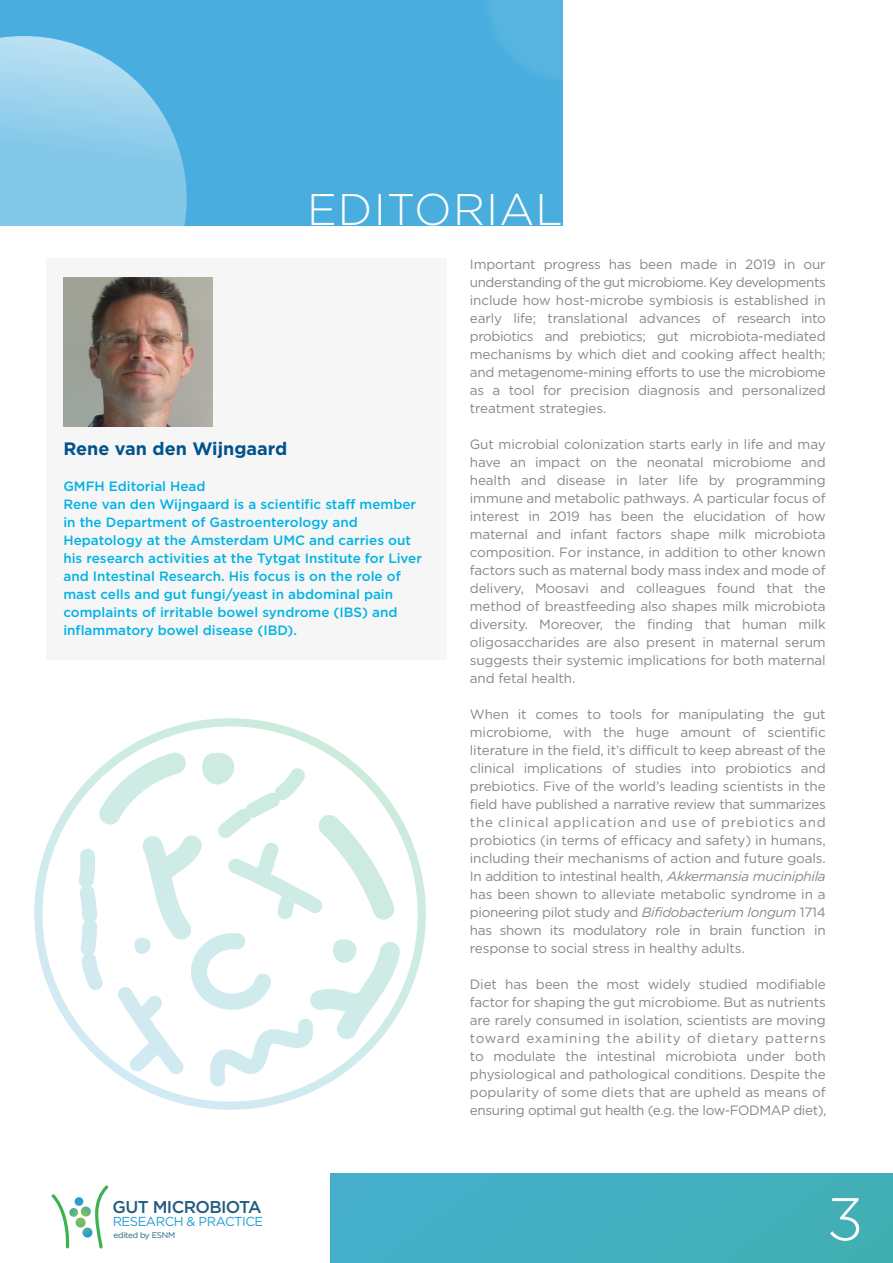
<style>
.page{position:relative;width:893px;height:1263px;background:#fff}
.page>*{position:absolute;margin:0;border:0;box-sizing:border-box;transform-origin:0 0}
.t1{font:300 60px "Gotham";color:#fff}
.t2{font:300 44.25px "Gotham";letter-spacing:.025em;color:#fff}
.t3{font:700 18px "Gotham";color:#00538a}
.t4{font:500 17.1px "Gotham";letter-spacing:-.035em;color:#255d82}
.t5{font:13.5px/18px "Gotham";letter-spacing:-.01em;color:#878787;text-align:justify}
.t6{font:500 13.5px/18px "Gotham";color:#00b3e4}
.t7{font:13.05px "Gotham";letter-spacing:-.035em;color:#269cd5}
.t8{font:8.25px "Gotham";letter-spacing:-.035em;color:#255d82}
.s1{font-style:italic}
</style>
<div class="page">
<div style="left:0;top:0;width:563px;height:225px;background:#49aedf"></div>
<div style="left:330px;top:1173px;width:563px;height:90px;background:#43afc0"></div>
<svg style="left:52px;top:1185px;width:56px;height:63px"></svg>
<img style="left:490px;top:0;width:73px;height:77px">
<svg style="left:0;top:36px;width:210px;height:190px"></svg>
<div style="left:46px;top:259px;width:400px;height:401px;background:#f6f6f6"></div>
<img style="left:63px;top:278px;width:150px;height:149px">
<svg style="left:34px;top:718px;width:392px;height:392px"></svg>
<svg style="left:78px;top:751px;width:323px;height:335px"></svg>
<h2 class="t2" style="left:307px;top:185px;width:257px">EDITORIAL</h2>
<p class="t5" style="left:470px;top:255px;width:357px">Important progress has been made in 2019 in our understanding of the gut microbiome. Key developments include how host-microbe symbiosis is established in early life; translational advances of research into probiotics and prebiotics; gut microbiota-mediated mechanisms by which diet and cooking affect health; and metagenome-mining efforts to use the microbiome as a tool for precision diagnosis and personalized treatment strategies.</p>
<p class="t5" style="left:470px;top:435px;width:357px">Gut microbial colonization starts early in life and may have an impact on the neonatal microbiome and health and disease in later life by programming immune and metabolic pathways. A particular focus of interest in 2019 has been the elucidation of how maternal and infant factors shape milk microbiota composition. For instance, in addition to other known factors such as maternal body mass index and mode of delivery, Moosavi and colleagues found that the method of breastfeeding also shapes milk microbiota diversity. Moreover, the finding that human milk oligosaccharides are also present in maternal serum suggests their systemic implications for both maternal and fetal health.</p>
<p class="t5" style="left:470px;top:705px;width:357px">When it comes to tools for manipulating the gut microbiome, with the huge amount of scientific literature in the field, it’s difficult to keep abreast of the clinical implications of studies into probiotics and prebiotics. Five of the world’s leading scientists in the field have published a narrative review that summarizes the clinical application and use of prebiotics and probiotics (in terms of efficacy and safety) in humans, including their mechanisms of action and future goals.<br>In addition to intestinal health, <span class="s1">Akkermansia muciniphila </span>has been shown to alleviate metabolic syndrome in a pioneering pilot study and <span class="s1">Bifidobacterium longum</span> 1714 has shown its modulatory role in brain function in response to social stress in healthy adults.</p>
<p class="t5" style="left:470px;top:974px;width:358px">Diet has been the most widely studied modifiable factor for shaping the gut microbiome. But as nutrients are rarely consumed in isolation, scientists are moving toward examining the ability of dietary patterns to modulate the intestinal microbiota under both physiological and pathological conditions. Despite the popularity of some diets that are upheld as means of ensuring optimal gut health (e.g. the low-FODMAP diet),</p>
<h3 class="t3" style="left:63px;top:439px;width:225px">Rene van den Wijngaard</h3>
<p class="t6" style="left:63px;top:477px;width:360px">GMFH Editorial Head<br>Rene van den Wijngaard is a scientific staff member in the Department of Gastroenterology and Hepatology at the Amsterdam UMC and carries out his research activities at the Tytgat Institute for Liver and Intestinal Research. His focus is on the role of mast cells and gut fungi/yeast in abdominal pain complaints of irritable bowel syndrome (IBS) and inflammatory bowel disease (IBD).</p>
<p class="t4" style="left:113px;top:1197px;width:151px">GUT MICROBIOTA</p>
<p class="t7" style="left:113px;top:1214px;width:152px">RESEARCH &amp; PRACTICE</p>
<p class="t8" style="left:114px;top:1230px;width:63px">edited by ESNM</p>
<h1 class="t1" style="left:827px;top:1186px;width:38px">3</h1>
</div>
